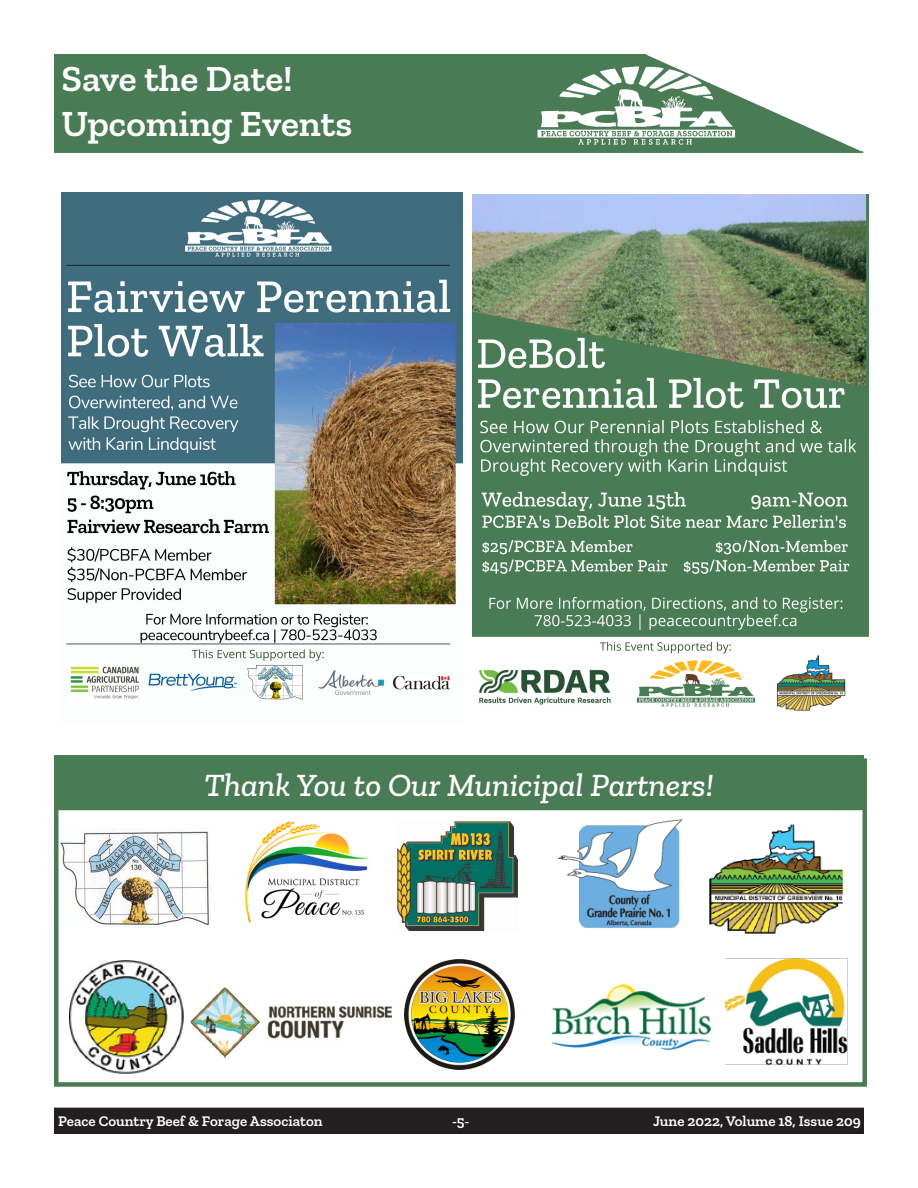
<style>
.page{position:relative;width:918px;height:1188px;background:#fff}
.page>*{position:absolute;margin:0;border:0;box-sizing:border-box;transform-origin:0 0}
.t1{font:600 37.5px "Zilla Slab";color:#fff}
.t2{font:italic 500 33px "Zilla Slab";color:#fff}
.t3{font:600 15px "Zilla Slab";color:#fff}
</style>
<div class="page">
<div style="left:55px;top:1108px;width:808px;height:25px;background:#231f20"></div>
<div style="left:54px;top:1108px;width:810px;height:26px;border:2px solid #231f20"></div>
<svg style="left:54px;top:54px;width:810px;height:99px;background:#648e6e"></svg>
<img style="left:528px;top:62px;width:217px;height:86px">
<div style="left:54px;top:758px;width:813px;height:329px;border:4px solid #497b55"></div>
<div style="left:55px;top:756px;width:808px;height:53px;background:#497b55"></div>
<div style="left:54px;top:755px;width:810px;height:55px;border:2px solid #497b55"></div>
<img style="left:404px;top:959px;width:111px;height:111px">
<img style="left:244px;top:821px;width:122px;height:102px">
<img style="left:60px;top:831px;width:150px;height:96px">
<img style="left:69px;top:961px;width:122px;height:113px">
<img style="left:559px;top:819px;width:123px;height:109px">
<img style="left:709px;top:824px;width:134px;height:110px">
<img style="left:726px;top:958px;width:122px;height:107px">
<img style="left:397px;top:822px;width:121px;height:109px">
<img style="left:191px;top:986px;width:201px;height:73px">
<img style="left:552px;top:984px;width:159px;height:66px">
<img style="left:62px;top:193px;width:400px;height:507px">
<img style="left:472px;top:194px;width:397px;height:517px">
<p class="t1" style="left:62px;top:58px;width:233px">Save the Date!</p>
<p class="t1" style="left:62px;top:103px;width:292px">Upcoming Events</p>
<p class="t2" style="left:204px;top:766px;width:511px">Thank You to Our Municipal Partners!</p>
<p class="t3" style="left:58px;top:1112px;width:266px">Peace Country Beef &amp; Forage Associaton</p>
<p class="t3" style="left:452px;top:1112px;width:19px">-5-</p>
<p class="t3" style="left:653px;top:1112px;width:209px">June 2022, Volume 18, Issue 209</p>
</div>
